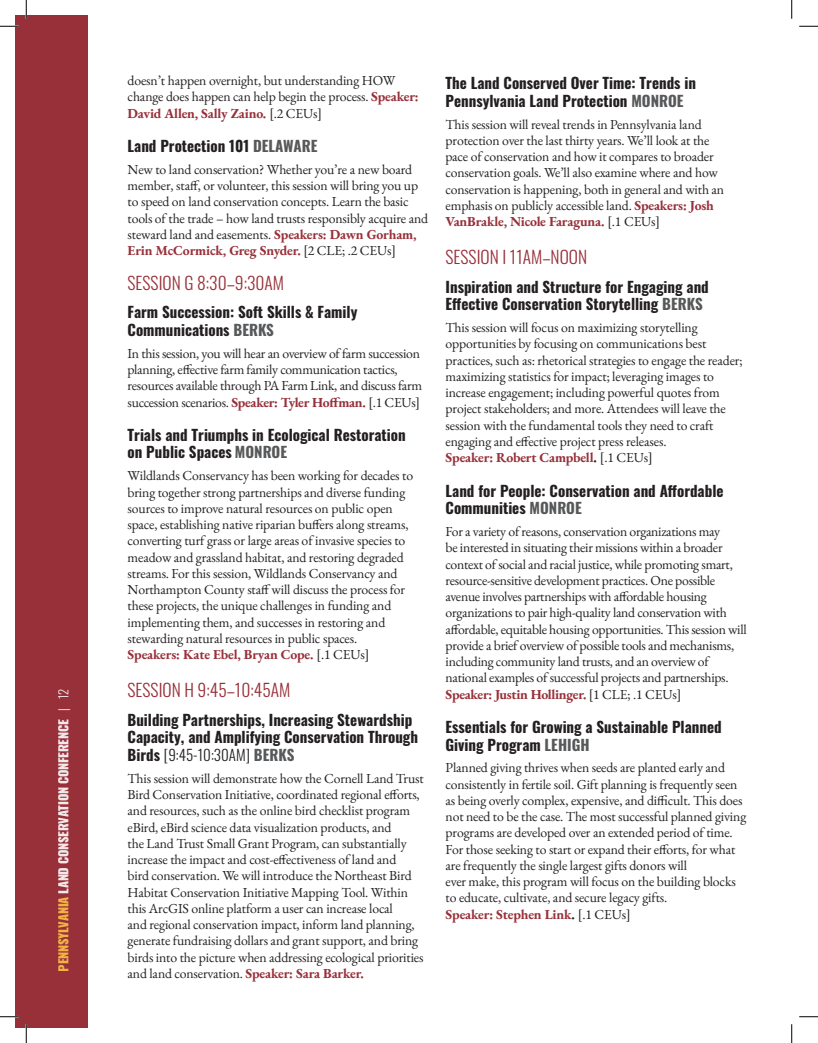
<style>
.page{position:relative;width:818px;height:1043px;background:#fff}
.page>*{position:absolute;margin:0;border:0;box-sizing:border-box;transform-origin:0 0}
.t1{font:300 17.5px "Oswald";color:#983039}
.t2{font:700 15px/17.5px "Oswald";color:#231f20}
.t3{font:13.75px/16.2px "EB Garamond";letter-spacing:-.01em;color:#231f20}
.t4{font:800 12.5px "Oswald";letter-spacing:-.02em;color:#fff}
.s1{color:#fac146}
.s2{font-weight:300}
.s3{font-weight:700;color:#983039}
.s4{color:#57585a}
.s5{font-weight:700}
</style>
<div class="page">
<div style="left:15px;top:15px;width:72px;height:1013px;background:#983039"></div>
<svg style="left:0;top:25px;width:19px;height:2px"></svg>
<svg style="left:799px;top:25px;width:19px;height:2px"></svg>
<svg style="left:0;top:1016px;width:19px;height:1px"></svg>
<svg style="left:799px;top:1016px;width:19px;height:1px"></svg>
<svg style="left:25px;top:0;width:2px;height:19px"></svg>
<svg style="left:25px;top:1024px;width:2px;height:18px"></svg>
<svg style="left:791px;top:0;width:1px;height:19px"></svg>
<svg style="left:791px;top:1024px;width:1px;height:18px"></svg>
<p class="t4" style="left:57px;top:971px;width:284px;rotate:-90deg"><span class="s1">PENNSYLVANIA</span> LAND CONSERVATION CONFERENCE <span class="s2">| 12</span></p>
<p class="t3" style="left:128px;top:72px;width:293px">doesn’t happen overnight, but understanding HOW change does happen can help begin the process. <span class="s3">Speaker:<br>David Allen, Sally Zaino.</span> [.2 CEUs]</p>
<p class="t2" style="left:128px;top:138px;width:191px">Land Protection 101 <span class="s4">DELAWARE</span></p>
<p class="t3" style="left:128px;top:161px;width:302px">New to land conservation? Whether you’re a new board member, staff, or volunteer, this session will bring you up to speed on land conservation concepts. Learn the basic tools of the trade – how land trusts responsibly acquire and steward land and easements. <span class="s3">Speakers: Dawn Gorham, Erin McCormick, Greg Snyder.</span> [2 CLE; .2 CEUs]</p>
<p class="t1" style="left:128px;top:267px;width:158px">SESSION G 8:30–9:30AM</p>
<p class="t2" style="left:128px;top:304px;width:231px">Farm Succession: Soft Skills &amp; Family<br>Communications <span class="s4">BERKS</span></p>
<p class="t3" style="left:128px;top:345px;width:296px">In this session, you will hear an overview of farm succession planning, effective farm family communication tactics, resources available through PA Farm Link, and discuss farm succession scenarios. <span class="s3">Speaker: Tyler Hoffman.</span> [.1 CEUs]</p>
<p class="t2" style="left:128px;top:427px;width:279px">Trials and Triumphs in Ecological Restoration on Public Spaces <span class="s4">MONROE</span></p>
<p class="t3" style="left:128px;top:467px;width:287px">Wildlands Conservancy has been working for decades to bring together strong partnerships and diverse funding sources to improve natural resources on public open space, establishing native riparian buffers along streams, converting turf grass or large areas of invasive species to meadow and grassland habitat, and restoring degraded streams. For this session, Wildlands Conservancy and Northampton County staff will discuss the process for these projects, the unique challenges in funding and implementing them, and successes in restoring and stewarding natural resources in public spaces.<br><span class="s3">Speakers: Kate Ebel, Bryan Cope.</span> [.1 CEUs]</p>
<p class="t1" style="left:128px;top:674px;width:164px">SESSION H 9:45–10:45AM</p>
<p class="t2" style="left:128px;top:712px;width:292px">Building Partnerships, Increasing Stewardship<br>Capacity, and Amplifying Conservation Through<br>Birds <span class="s2">[9:45-10:30AM]</span> <span class="s4">BERKS</span></p>
<p class="t3" style="left:128px;top:770px;width:298px">This session will demonstrate how the Cornell Land Trust Bird Conservation Initiative, coordinated regional efforts, and resources, such as the online bird checklist program eBird, eBird science data visualization products, and<br>the Land Trust Small Grant Program, can substantially increase the impact and cost-effectiveness of land and<br>bird conservation. We will introduce the Northeast Bird Habitat Conservation Initiative Mapping Tool. Within this ArcGIS online platform a user can increase local<br>and regional conservation impact, inform land planning, generate fundraising dollars and grant support, and bring birds into the picture when addressing ecological priorities and land conservation. <span class="s3">Speaker: Sara Barker.</span></p>
<p class="t2" style="left:445px;top:75px;width:252px">The Land Conserved Over Time: Trends in<br>Pennsylvania Land Protection <span class="s4">MONROE</span></p>
<p class="t3" style="left:445px;top:116px;width:280px">This session will reveal trends in Pennsylvania land protection over the last thirty years. We’ll look at the pace of conservation and how it compares to broader conservation goals. We’ll also examine where and how conservation is happening, both in general and with an emphasis on publicly accessible land. <span class="s3">Speakers: Josh VanBrakle, Nicole Faraguna.</span> [.1 CEUs]</p>
<p class="t1" style="left:445px;top:241px;width:143px">SESSION I 11AM–NOON</p>
<p class="t2" style="left:445px;top:279px;width:265px">Inspiration and Structure for Engaging and<br>Effective Conservation Storytelling <span class="s4">BERKS</span></p>
<p class="t3" style="left:445px;top:319px;width:298px">This session will focus on maximizing storytelling opportunities by focusing on communications best practices, such as: rhetorical strategies to engage the reader; maximizing statistics for impact; leveraging images to increase engagement; including powerful quotes from project stakeholders; and more. Attendees will leave the session with the fundamental tools they need to craft engaging and effective project press releases.<br><span class="s3">Speaker: Robert Campbell</span><span class="s5">.</span> [.1 CEUs]</p>
<p class="t2" style="left:445px;top:482px;width:279px">Land for People: Conservation and Affordable<br>Communities <span class="s4">MONROE</span></p>
<p class="t3" style="left:445px;top:523px;width:302px">For a variety of reasons, conservation organizations may<br>be interested in situating their missions within a broader context of social and racial justice, while promoting smart, resource-sensitive development practices. One possible avenue involves partnerships with affordable housing organizations to pair high-quality land conservation with affordable, equitable housing opportunities. This session will provide a brief overview of possible tools and mechanisms, including community land trusts, and an overview of national examples of successful projects and partnerships.<br><span class="s3">Speaker: Justin Hollinger.</span> [1 CLE; .1 CEUs]</p>
<p class="t2" style="left:445px;top:719px;width:277px">Essentials for Growing a Sustainable Planned<br>Giving Program <span class="s4">LEHIGH</span></p>
<p class="t3" style="left:445px;top:759px;width:302px">Planned giving thrives when seeds are planted early and consistently in fertile soil. Gift planning is frequently seen as being overly complex, expensive, and difficult. This does not need to be the case. The most successful planned giving programs are developed over an extended period of time.<br>For those seeking to start or expand their efforts, for what are frequently the single largest gifts donors will<br>ever make, this program will focus on the building blocks to educate, cultivate, and secure legacy gifts.<br><span class="s3">Speaker: Stephen Link</span><span class="s5">.</span> [.1 CEUs]</p>
</div>
